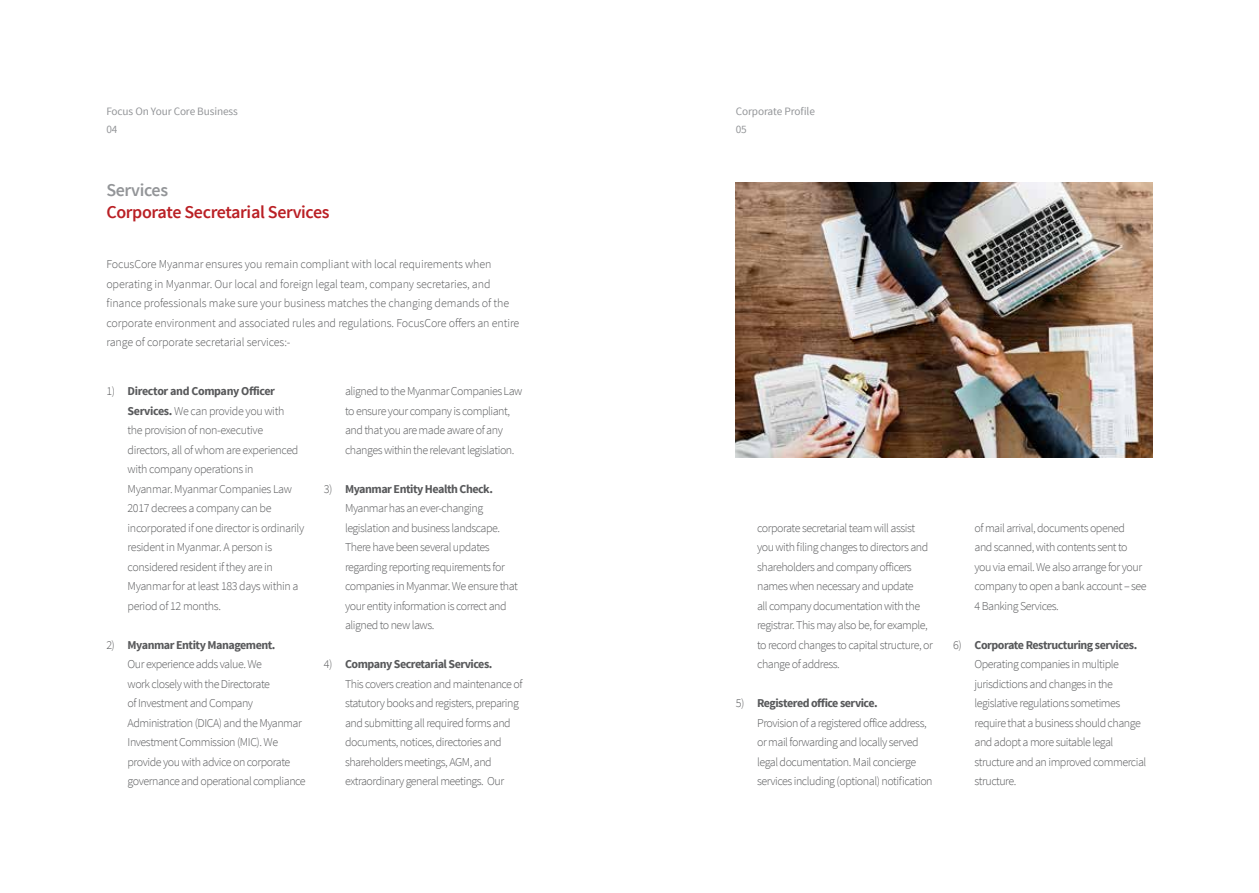
<style>
.page{position:relative;width:1259px;height:893px;background:#fff}
.page>*{position:absolute;margin:0;border:0;box-sizing:border-box;transform-origin:0 0}
.t1{font:600 18px "Source Sans Pro";letter-spacing:-.02em;color:#ba2025}
.t2{font:600 18px "Source Sans Pro";letter-spacing:-.02em;color:#939598}
.t3{font:300 12px/19.5px "Source Sans Pro";letter-spacing:-.04em;color:#58595b}
.t4{font:300 12px/19.5px "Source Sans Pro";letter-spacing:-.01em;color:#58595b}
.t5{font:11.25px/18px "Source Sans Pro";letter-spacing:-.01em;color:#939598}
.s1{font-weight:700}
</style>
<div class="page">
<img style="left:736px;top:183px;width:416px;height:274px">
<p class="t5" style="left:106px;top:102px;width:133px">Focus On Your Core Business<br>04</p>
<h1 class="t2" style="left:106px;top:179px;width:63px">Services</h1>
<h1 class="t1" style="left:106px;top:201px;width:225px">Corporate Secretarial Services</h1>
<p class="t4" style="left:106px;top:255px;width:414px">FocusCore Myanmar ensures you remain compliant with local requirements when operating in Myanmar. Our local and foreign legal team, company secretaries, and finance professionals make sure your business matches the changing demands of the corporate environment and associated rules and regulations. FocusCore offers an entire range of corporate secretarial services:-</p>
<p class="t3" style="left:128px;top:382px;width:178px;text-indent:-21px">1) <span class="s1">Director and Company Officer<br>Services.</span> We can provide you with<br>the provision of non-executive directors, all of whom are experienced with company operations in<br>Myanmar. Myanmar Companies Law<br>2017 decrees a company can be incorporated if one director is ordinarily resident in Myanmar. A person is considered resident if they are in<br>Myanmar for at least 183 days within a period of 12 months.</p>
<p class="t3" style="left:128px;top:635px;width:180px;text-indent:-21px">2) <span class="s1">Myanmar Entity Management.<br></span>Our experience adds value. We<br>work closely with the Directorate<br>of Investment and Company Administration (DICA) and the Myanmar Investment Commission (MIC). We provide you with advice on corporate governance and operational compliance</p>
<p class="t3" style="left:345px;top:382px;width:179px">aligned to the Myanmar Companies Law to ensure your company is compliant, and that you are made aware of any changes within the relevant legislation.</p>
<p class="t3" style="left:345px;top:479px;width:174px;text-indent:-21px">3) <span class="s1">Myanmar Entity Health Check.<br></span>Myanmar has an ever-changing legislation and business landscape.<br>There have been several updates regarding reporting requirements for companies in Myanmar. We ensure that your entity information is correct and aligned to new laws.</p>
<p class="t3" style="left:345px;top:655px;width:179px;text-indent:-21px">4) <span class="s1">Company Secretarial Services.<br></span>This covers creation and maintenance of statutory books and registers, preparing and submitting all required forms and documents, notices, directories and shareholders meetings, AGM, and extraordinary general meetings. Our</p>
<p class="t5" style="left:736px;top:102px;width:81px">Corporate Profile<br>05</p>
<p class="t3" style="left:757px;top:518px;width:177px">corporate secretarial team will assist you with filing changes to directors and shareholders and company officers names when necessary and update<br>all company documentation with the registrar. This may also be, for example, to record changes to capital structure, or change of address.</p>
<p class="t3" style="left:757px;top:694px;width:177px;text-indent:-21px">5) <span class="s1">Registered office service.<br></span>Provision of a registered office address, or mail forwarding and locally served legal documentation. Mail concierge services including (optional) notification</p>
<p class="t3" style="left:974px;top:518px;width:174px">of mail arrival, documents opened<br>and scanned, with contents sent to you via email. We also arrange for your company to open a bank account – see<br>4 Banking Services.</p>
<p class="t3" style="left:974px;top:635px;width:173px;text-indent:-21px">6) <span class="s1">Corporate Restructuring services.<br></span>Operating companies in multiple jurisdictions and changes in the legislative regulations sometimes require that a business should change and adopt a more suitable legal structure and an improved commercial structure.</p>
</div>
